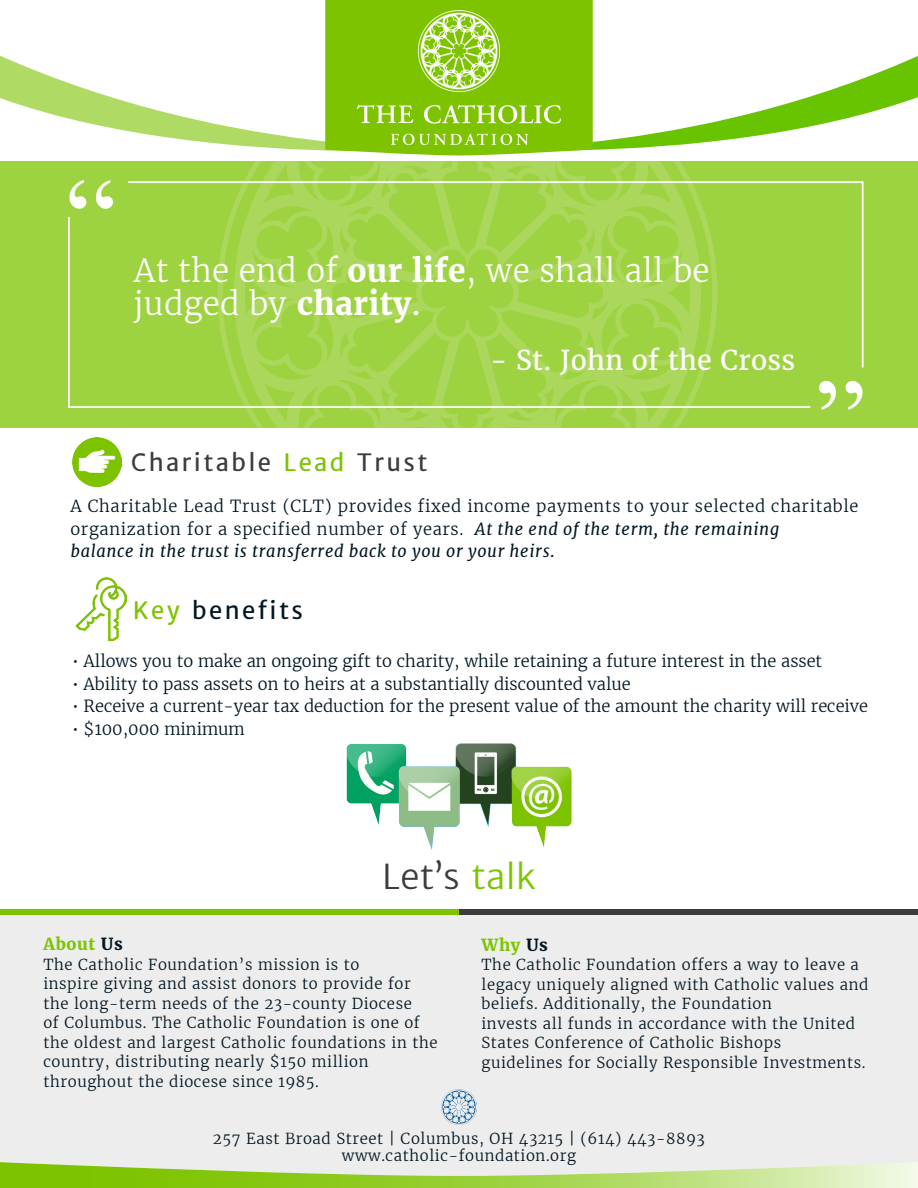
<style>
.page{position:relative;width:918px;height:1188px;background:#fff}
.page>*{position:absolute;margin:0;border:0;box-sizing:border-box;transform-origin:0 0}
.t1{font:300 34.5px "Merriweather Sans";letter-spacing:.01em;color:#3c3c3b}
.t2{font:300 31.5px/33px "Merriweather";letter-spacing:.01em;color:#fff}
.t3{font:27px "Merriweather";letter-spacing:.01em;color:#fff}
.t4{font:24px "Merriweather Sans";letter-spacing:.1em;color:#3c3c3b}
.t5{font:24px "Merriweather Sans";letter-spacing:.1em;color:#011622}
.t6{font:300 16.5px "Merriweather";color:#011622}
.t7{font:300 16.5px/22.5px "Merriweather";letter-spacing:.04em;color:#011622}
.t8{font:700 16.5px "Merriweather";letter-spacing:.04em;color:#7dc300}
.t9{font:300 15px/19.5px "Merriweather";letter-spacing:.04em;color:#011622}
.s1{font-weight:700}
.s2{font-weight:400}
.s3{color:#7dc300}
.s4{font-weight:400;font-style:italic}
.s5{color:#011622}
</style>
<div class="page">
<div style="left:0;top:915px;width:918px;height:273px;background:#ededed"></div>
<svg style="left:0;top:1162px;width:918px;height:26px"></svg>
<img style="left:441px;top:1089px;width:35px;height:35px">
<div style="left:459px;top:909px;width:459px;height:6px;background:#3c3c3b"></div>
<div style="left:0;top:909px;width:459px;height:6px;background:#7dc300"></div>
<img style="left:347px;top:744px;width:224px;height:106px">
<div style="left:0;top:161px;width:918px;height:267px;background:#9dd240"></div>
<img style="left:245px;top:172px;width:445px;height:256px">
<svg style="left:0;top:55px;width:467px;height:120px"></svg>
<svg style="left:476px;top:56px;width:442px;height:116px"></svg>
<svg style="left:325px;top:0;width:268px;height:156px;background:#85c60f"></svg>
<img style="left:358px;top:10px;width:202px;height:135px">
<img style="left:69px;top:180px;width:795px;height:229px">
<img style="left:72px;top:437px;width:50px;height:50px">
<img style="left:76px;top:577px;width:50px;height:63px">
<p class="t2" style="left:134px;top:254px;width:577px">At the end of <span class="s1">our life</span>, we shall all be judged by <span class="s1">charity</span><span class="s2">.</span></p>
<p class="t3" style="left:490px;top:342px;width:307px">- St. John of the Cross</p>
<p class="t4" style="left:131px;top:446px;width:298px">Charitable <span class="s3">Lead</span> Trust</p>
<p class="t7" style="left:70px;top:495px;width:790px">A Charitable Lead Trust (CLT) provides fixed income payments to your selected charitable organization for a specified number of years. <span class="s4">At the end of the term, the remaining<br>balance in the trust is transferred back to you or your heirs.</span></p>
<p class="t5" style="left:133px;top:595px;width:172px"><span class="s3">Key</span> benefits</p>
<p class="t6" style="left:72px;top:650px;width:752px">• Allows you to make an ongoing gift to charity, while retaining a future interest in the asset</p>
<p class="t6" style="left:72px;top:673px;width:560px">• Ability to pass assets on to heirs at a substantially discounted value</p>
<p class="t6" style="left:72px;top:695px;width:798px">• Receive a current-year tax deduction for the present value of the amount the charity will receive</p>
<p class="t6" style="left:72px;top:718px;width:174px">• $100,000 minimum</p>
<p class="t1" style="left:382px;top:854px;width:155px">Let’s <span class="s3">talk</span></p>
<p class="t8" style="left:43px;top:933px;width:81px">About <span class="s5">Us</span></p>
<p class="t9" style="left:43px;top:954px;width:396px">The Catholic Foundation’s mission is to<br>inspire giving and assist donors to provide for the long-term needs of the 23-county Diocese<br>of Columbus. The Catholic Foundation is one of the oldest and largest Catholic foundations in the country, distributing nearly $150 million throughout the diocese since 1985.</p>
<p class="t8" style="left:482px;top:934px;width:68px">Why <span class="s5">Us</span></p>
<p class="t9" style="left:482px;top:955px;width:388px">The Catholic Foundation offers a way to leave a legacy uniquely aligned with Catholic values and beliefs. Additionally, the Foundation<br>invests all funds in accordance with the United States Conference of Catholic Bishops<br>guidelines for Socially Responsible Investments.</p>
<p class="t9" style="left:213px;top:1129px;width:493px">257 East Broad Street | Columbus, OH 43215 | (614) 443-8893</p>
<p class="t9" style="left:342px;top:1145px;width:236px">www.catholic-foundation.org</p>
</div>
